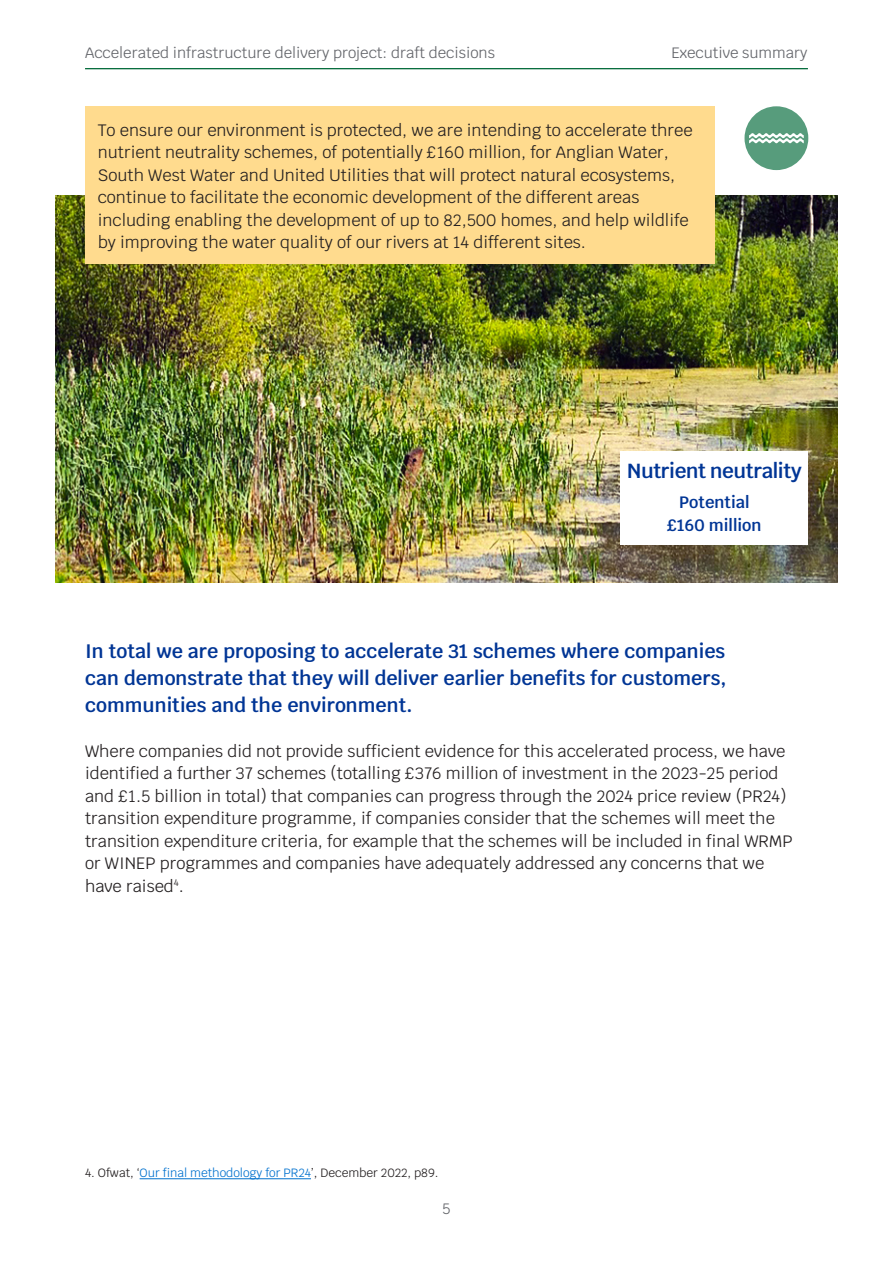
<style>
.page{position:relative;width:893px;height:1263px;background:#fff}
.page>*{position:absolute;margin:0;border:0;box-sizing:border-box;transform-origin:0 0}
.t1{font:600 20.4px "Krub";letter-spacing:-.02em;color:#003595}
.t2{font:600 19.5px/27px "Krub";color:#003595;text-align:justify}
.t3{font:16.5px/22.5px "Krub";color:#231f20}
.t4{font:600 16.5px/22.5px "Krub";color:#003595;text-align:center}
.t5{font:15px "Krub";color:#63656a}
.t6{font:12px "Krub";letter-spacing:-.005em;color:#231f20}
.s1{color:#0071ce}
</style>
<div class="page">
<hr style="left:85px;top:68px;width:723px;height:1px;background:#006938">
<img style="left:55px;top:196px;width:783px;height:387px">
<hr style="left:140px;top:1178px;width:171px;height:1px;background:#0071ce">
<div style="left:85px;top:106px;width:629px;height:158px;background:#ffdb8e"></div>
<div style="left:744px;top:106px;width:64px;height:64px;background:#579c7c;border-radius:50%"></div>
<svg style="left:749px;top:133px;width:55px;height:10px"></svg>
<div style="left:621px;top:451px;width:187px;height:93px;background:#fff"></div>
<p class="t5" style="left:85px;top:40px;width:411px">Accelerated infrastructure delivery project: draft decisions</p>
<p class="t5" style="left:671px;top:40px;width:138px">Executive summary</p>
<p class="t3" style="left:98px;top:119px;width:596px">To ensure our environment is protected, we are intending to accelerate three nutrient neutrality schemes, of potentially £160 million, for Anglian Water, South West Water and United Utilities that will protect natural ecosystems, continue to facilitate the economic development of the different areas including enabling the development of up to 82,500 homes, and help wildlife by improving the water quality of our rivers at 14 different sites.</p>
<p class="t1" style="left:627px;top:459px;width:176px">Nutrient neutrality</p>
<p class="t4" style="left:667px;top:491px;width:96px">Potential £160 million</p>
<p class="t2" style="left:85px;top:637px;width:643px">In total we are proposing to accelerate 31 schemes where companies can demonstrate that they will deliver earlier benefits for customers, communities and the environment.</p>
<p class="t3" style="left:85px;top:739px;width:709px">Where companies did not provide sufficient evidence for this accelerated process, we have identified a further 37 schemes (totalling £376 million of investment in the 2023-25 period and £1.5 billion in total) that companies can progress through the 2024 price review (PR24) transition expenditure programme, if companies consider that the schemes will meet the transition expenditure criteria, for example that the schemes will be included in final WRMP or WINEP programmes and companies have adequately addressed any concerns that we have raised<sup>4</sup>.</p>
<p class="t6" style="left:85px;top:1163px;width:355px">4. Ofwat, ‘<span class="s1">Our final methodology for PR24</span>’, December 2022, p89.</p>
<p class="t5" style="left:442px;top:1196px;width:10px">5</p>
</div>
